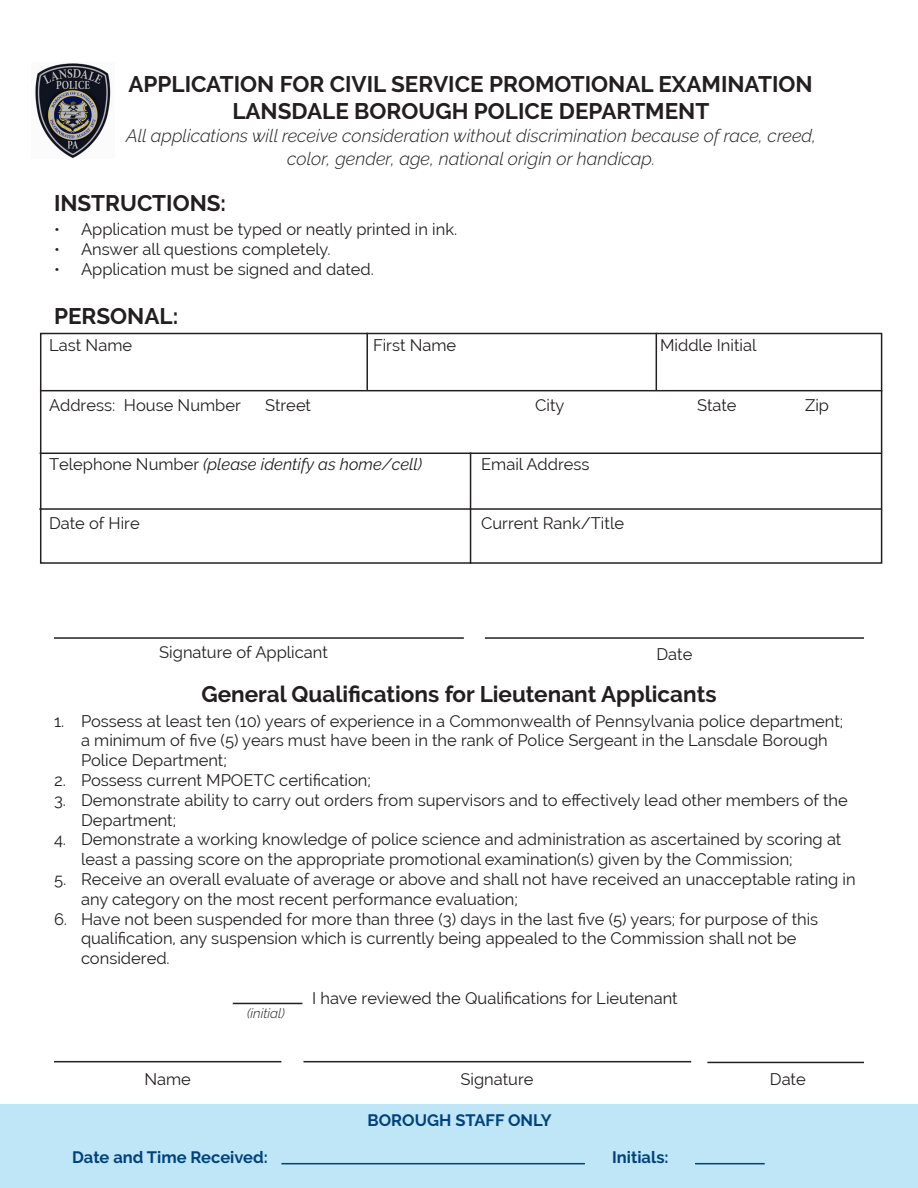
<style>
.page{position:relative;width:918px;height:1188px;background:#fff}
.page>*{position:absolute;margin:0;border:0;box-sizing:border-box;transform-origin:0 0}
.t1{font:700 22.5px "Raleway";color:#231f20}
.t2{font:italic 300 18px/22.5px "Raleway";color:#231f20;text-align:center}
.t3{font:16.5px/19.8px "Raleway";color:#231f20}
.t4{font:700 16.5px "Raleway";color:#01427c}
.t5{font:italic 16.5px "Raleway";color:#231f20}
.t6{font:italic 300 13.5px "Raleway";color:#231f20}
.s1{font-style:normal}
</style>
<div class="page">
<div style="left:40px;top:333px;width:842px;height:231px;border:2px solid #231f20"></div>
<hr style="left:40px;top:453px;width:842px;height:1px;background:#231f20">
<hr style="left:39px;top:508px;width:843px;height:2px;background:#231f20">
<hr style="left:366px;top:333px;width:2px;height:57px;background:#231f20">
<hr style="left:656px;top:333px;width:1px;height:58px;background:#231f20">
<hr style="left:470px;top:453px;width:1px;height:111px;background:#231f20">
<hr style="left:40px;top:390px;width:842px;height:1px;background:#231f20">
<hr style="left:54px;top:637px;width:410px;height:2px;background:#231f20">
<hr style="left:485px;top:637px;width:379px;height:2px;background:#231f20">
<hr style="left:233px;top:1003px;width:69px;height:1px;background:#231f20">
<div style="left:1px;top:1105px;width:917px;height:83px;background:#bee6f7"></div>
<hr style="left:54px;top:1061px;width:227px;height:1px;background:#231f20">
<hr style="left:303px;top:1061px;width:388px;height:1px;background:#231f20">
<hr style="left:707px;top:1062px;width:157px;height:1px;background:#231f20">
<hr style="left:281px;top:1163px;width:304px;height:1px;background:#01427c">
<hr style="left:695px;top:1163px;width:70px;height:1px;background:#01427c">
<img style="left:31px;top:63px;width:80px;height:95px">
<p class="t1" style="left:128px;top:71px;width:686px">APPLICATION FOR CIVIL SERVICE PROMOTIONAL EXAMINATION</p>
<p class="t1" style="left:232px;top:98px;width:479px">LANSDALE BOROUGH POLICE DEPARTMENT</p>
<p class="t2" style="left:126px;top:125px;width:692px">All applications will receive consideration without discrimination because of race, creed, color, gender, age, national origin or handicap.</p>
<p class="t1" style="left:54px;top:190px;width:174px">INSTRUCTIONS:</p>
<p class="t3" style="left:54px;top:219px;width:405px">• Application must be typed or neatly printed in ink.</p>
<p class="t3" style="left:54px;top:239px;width:278px">• Answer all questions completely.</p>
<p class="t3" style="left:54px;top:259px;width:322px">• Application must be signed and dated.</p>
<p class="t1" style="left:54px;top:303px;width:126px">PERSONAL:</p>
<p class="t3" style="left:49px;top:336px;width:85px">Last Name</p>
<p class="t3" style="left:373px;top:336px;width:85px">First Name</p>
<p class="t3" style="left:660px;top:336px;width:98px">Middle Initial</p>
<p class="t3" style="left:49px;top:395px;width:193px">Address: House Number</p>
<p class="t3" style="left:265px;top:395px;width:47px">Street</p>
<p class="t3" style="left:535px;top:395px;width:31px">City</p>
<p class="t3" style="left:697px;top:395px;width:41px">State</p>
<p class="t3" style="left:805px;top:395px;width:25px">Zip</p>
<p class="t5" style="left:49px;top:455px;width:375px"><span class="s1">Telephone Number</span> (please identify as home/cell)</p>
<p class="t3" style="left:481px;top:454px;width:110px">Email Address</p>
<p class="t3" style="left:49px;top:514px;width:92px">Date of Hire</p>
<p class="t3" style="left:481px;top:514px;width:144px">Current Rank/Title</p>
<p class="t3" style="left:159px;top:642px;width:170px">Signature of Applicant</p>
<p class="t3" style="left:657px;top:644px;width:37px">Date</p>
<p class="t1" style="left:201px;top:681px;width:517px">General Qualifications for Lieutenant Applicants</p>
<p class="t3" style="left:81px;top:711px;width:764px;text-indent:-27px">1. Possess at least ten (10) years of experience in a Commonwealth of Pennsylvania police department; a minimum of five (5) years must have been in the rank of Police Sergeant in the Lansdale Borough<br>Police Department;</p>
<p class="t3" style="left:54px;top:770px;width:319px">2. Possess current MPOETC certification;</p>
<p class="t3" style="left:81px;top:790px;width:768px;text-indent:-27px">3. Demonstrate ability to carry out orders from supervisors and to effectively lead other members of the<br>Department;</p>
<p class="t3" style="left:81px;top:830px;width:762px;text-indent:-27px">4. Demonstrate a working knowledge of police science and administration as ascertained by scoring at least a passing score on the appropriate promotional examination(s) given by the Commission;</p>
<p class="t3" style="left:81px;top:869px;width:776px;text-indent:-27px">5. Receive an overall evaluate of average or above and shall not have received an unacceptable rating in any category on the most recent performance evaluation;</p>
<p class="t3" style="left:81px;top:909px;width:739px;text-indent:-27px">6. Have not been suspended for more than three (3) days in the last five (5) years; for purpose of this qualification, any suspension which is currently being appealed to the Commission shall not be considered.</p>
<p class="t6" style="left:247px;top:1006px;width:39px">(initial)</p>
<p class="t3" style="left:312px;top:988px;width:367px">I have reviewed the Qualifications for Lieutenant</p>
<p class="t3" style="left:144px;top:1069px;width:48px">Name</p>
<p class="t3" style="left:460px;top:1069px;width:75px">Signature</p>
<p class="t3" style="left:770px;top:1069px;width:37px">Date</p>
<p class="t4" style="left:368px;top:1111px;width:186px">BOROUGH STAFF ONLY</p>
<p class="t4" style="left:72px;top:1148px;width:197px">Date and Time Received:</p>
<p class="t4" style="left:612px;top:1148px;width:58px">Initials:</p>
</div>
